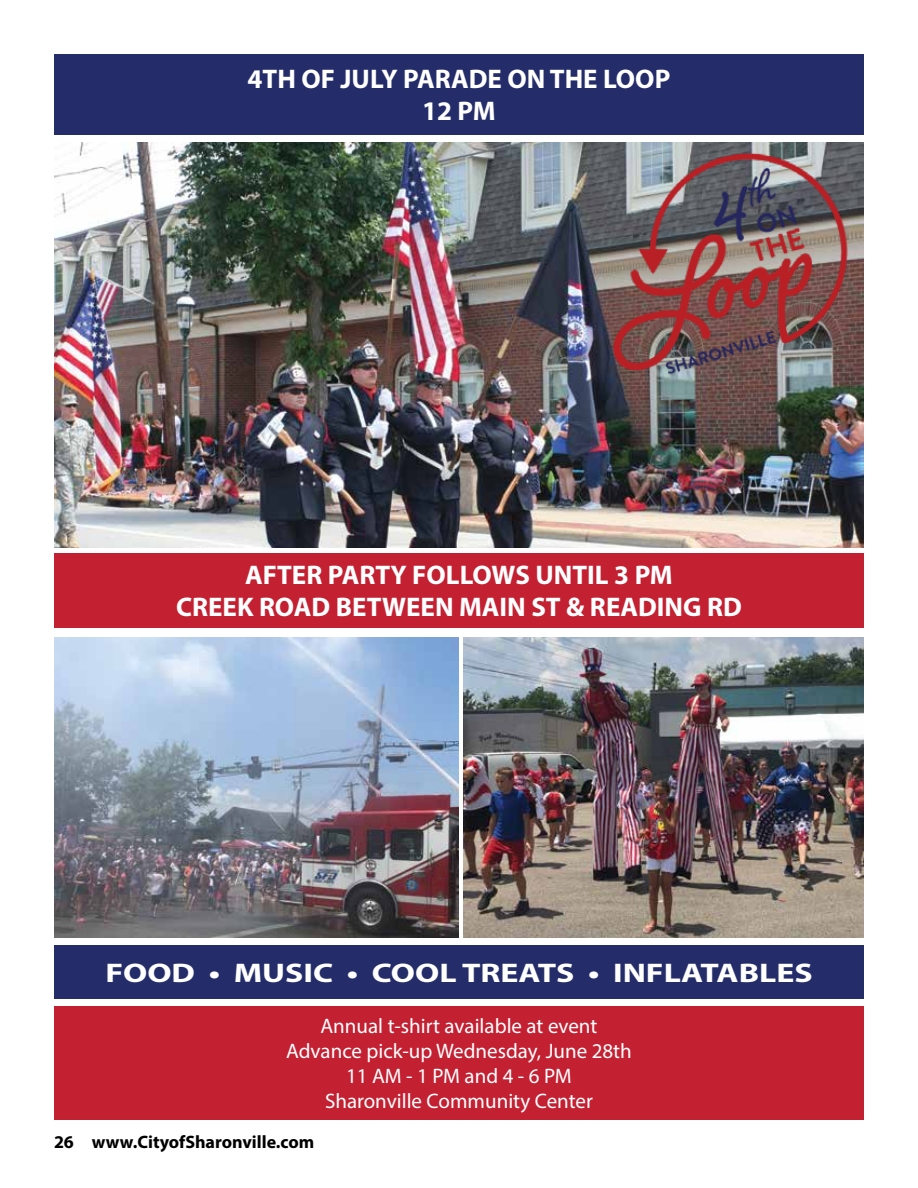
<style>
.page{position:relative;width:918px;height:1188px;background:#fff}
.page>*{position:absolute;margin:0;border:0;box-sizing:border-box;transform-origin:0 0}
.t1{font:700 27px/32.4px "Myriad Pro";color:#fff;text-align:center}
.t2{font:700 27px "Myriad Pro";color:#fff;scale:1.25 1}
.t3{font:21px/25.2px "Myriad Pro";color:#fff;text-align:center}
.t4{font:700 18px "Myriad Pro";color:#000}
</style>
<div class="page">
<img style="left:54px;top:143px;width:810px;height:404px">
<div style="left:54px;top:54px;width:810px;height:81px;background:#242d69"></div>
<div style="left:54px;top:554px;width:810px;height:74px;background:#c32032"></div>
<img style="left:600px;top:143px;width:264px;height:241px">
<div style="left:54px;top:945px;width:810px;height:54px;background:#242d69"></div>
<img style="left:54px;top:637px;width:405px;height:301px">
<img style="left:464px;top:637px;width:400px;height:301px">
<div style="left:54px;top:1006px;width:810px;height:114px;background:#c32032"></div>
<p class="t1" style="left:248px;top:62px;width:424px">4TH OF JULY PARADE ON THE LOOP<br>12 PM</p>
<p class="t1" style="left:176px;top:558px;width:567px">AFTER PARTY FOLLOWS UNTIL 3 PM<br>CREEK ROAD BETWEEN MAIN ST &amp; READING RD</p>
<p class="t2" style="left:105px;top:955px;width:567px">FOOD • MUSIC • COOL TREATS • INFLATABLES</p>
<p class="t3" style="left:286px;top:1013px;width:347px">Annual t-shirt available at event<br>Advance pick-up Wednesday, June 28th<br>11 AM - 1 PM and 4 - 6 PM<br>Sharonville Community Center</p>
<p class="t4" style="left:54px;top:1130px;width:262px">26 www.CityofSharonville.com</p>
</div>
